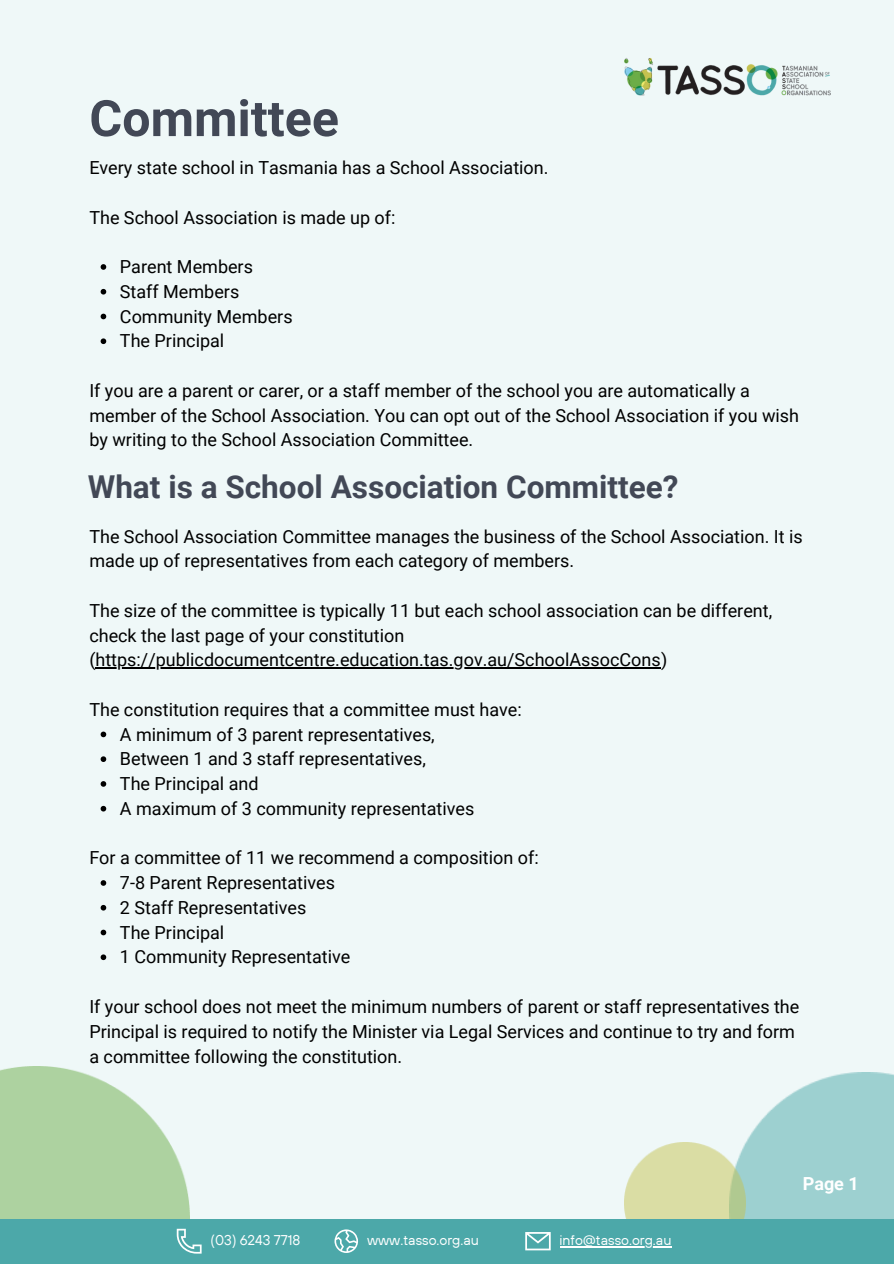
<style>
.page{position:relative;width:894px;height:1264px;background:#fff}
.page>*{position:absolute;margin:0;border:0;box-sizing:border-box;transform-origin:0 0}
.t1{font:700 50.1px "Roboto";color:#424856}
.t2{font:700 31.5px "Roboto";color:#424856}
.t3{font:18px/24.8px "Roboto";color:#000}
.t4{font:700 18px "Roboto";color:#fff}
.t5{font:14.1px "TT Hoves";color:#fff}
</style>
<div class="page">
<div style="left:0;top:0;width:893px;height:1263px;background:#eff8f8"></div>
<img style="left:745px;top:1072px;width:148px;height:146px">
<img style="left:624px;top:1142px;width:121px;height:76px">
<img style="left:0;top:1066px;width:189px;height:152px">
<div style="left:0;top:1218px;width:893px;height:45px;background:#4ca8a9"></div>
<svg style="left:334px;top:1229px;width:24px;height:23px"></svg>
<svg style="left:177px;top:1228px;width:24px;height:25px"></svg>
<svg style="left:525px;top:1232px;width:25px;height:17px"></svg>
<hr style="left:559px;top:1245px;width:112px;height:1px;background:#fff">
<img style="left:624px;top:58px;width:206px;height:38px">
<svg style="left:101px;top:264px;width:5px;height:6px"></svg>
<svg style="left:101px;top:289px;width:5px;height:5px"></svg>
<svg style="left:101px;top:314px;width:5px;height:5px"></svg>
<svg style="left:101px;top:338px;width:5px;height:6px"></svg>
<hr style="left:95px;top:667px;width:566px;height:1px;background:#000">
<svg style="left:101px;top:731px;width:5px;height:6px"></svg>
<svg style="left:101px;top:756px;width:5px;height:6px"></svg>
<svg style="left:101px;top:781px;width:5px;height:5px"></svg>
<svg style="left:101px;top:805px;width:5px;height:6px"></svg>
<svg style="left:101px;top:880px;width:5px;height:5px"></svg>
<svg style="left:101px;top:904px;width:5px;height:6px"></svg>
<svg style="left:101px;top:929px;width:5px;height:6px"></svg>
<svg style="left:101px;top:954px;width:5px;height:6px"></svg>
<h4 class="t1" style="left:89px;top:90px;width:251px">Committee</h4>
<p class="t3" style="left:89px;top:156px;width:460px">Every state school in Tasmania has a School Association.</p>
<p class="t3" style="left:89px;top:205px;width:307px">The School Association is made up of:</p>
<p class="t3" style="left:120px;top:255px;width:134px">Parent Members</p>
<h4 class="t3" style="left:120px;top:279px;width:121px">Staff Members</h4>
<h2 class="t3" style="left:120px;top:304px;width:174px">Community Members</h2>
<h4 class="t3" style="left:120px;top:329px;width:106px">The Principal</h4>
<h4 class="t3" style="left:89px;top:378px;width:711px">If you are a parent or carer, or a staff member of the school you are automatically a member of the School Association. You can opt out of the School Association if you wish by writing to the School Association Committee.</h4>
<h4 class="t2" style="left:88px;top:468px;width:592px">What is a School Association Committee?</h4>
<p class="t3" style="left:89px;top:524px;width:714px">The School Association Committee manages the business of the School Association. It is made up of representatives from each category of members.</p>
<p class="t3" style="left:89px;top:598px;width:684px">The size of the committee is typically 11 but each school association can be different, check the last page of your constitution (https://publicdocumentcentre.education.tas.gov.au/SchoolAssocCons)</p>
<p class="t3" style="left:120px;top:697px;width:403px;text-indent:-31px">The constitution requires that a committee must have:<br>A minimum of 3 parent representatives,<br>Between 1 and 3 staff representatives,</p>
<p class="t3" style="left:120px;top:771px;width:140px">The Principal and</p>
<h4 class="t3" style="left:120px;top:796px;width:356px">A maximum of 3 community representatives</h4>
<p class="t3" style="left:89px;top:845px;width:451px">For a committee of 11 we recommend a composition of:</p>
<p class="t3" style="left:120px;top:870px;width:216px">7-8 Parent Representatives</p>
<p class="t3" style="left:120px;top:895px;width:188px">2 Staff Representatives</p>
<p class="t3" style="left:120px;top:920px;width:106px">The Principal</p>
<h4 class="t3" style="left:120px;top:944px;width:232px">1 Community Representative</h4>
<p class="t3" style="left:89px;top:994px;width:711px">If your school does not meet the minimum numbers of parent or staff representatives the<br>Principal is required to notify the Minister via Legal Services and continue to try and form a committee following the constitution.</p>
<h4 class="t5" style="left:210px;top:1230px;width:91px">(03) 6243 7718</h4>
<h1 class="t5" style="left:367px;top:1230px;width:113px">www.tasso.org.au</h1>
<p class="t5" style="left:559px;top:1230px;width:113px">info@tasso.org.au</p>
<p class="t4" style="left:802px;top:1173px;width:58px">Page 1</p>
</div>
